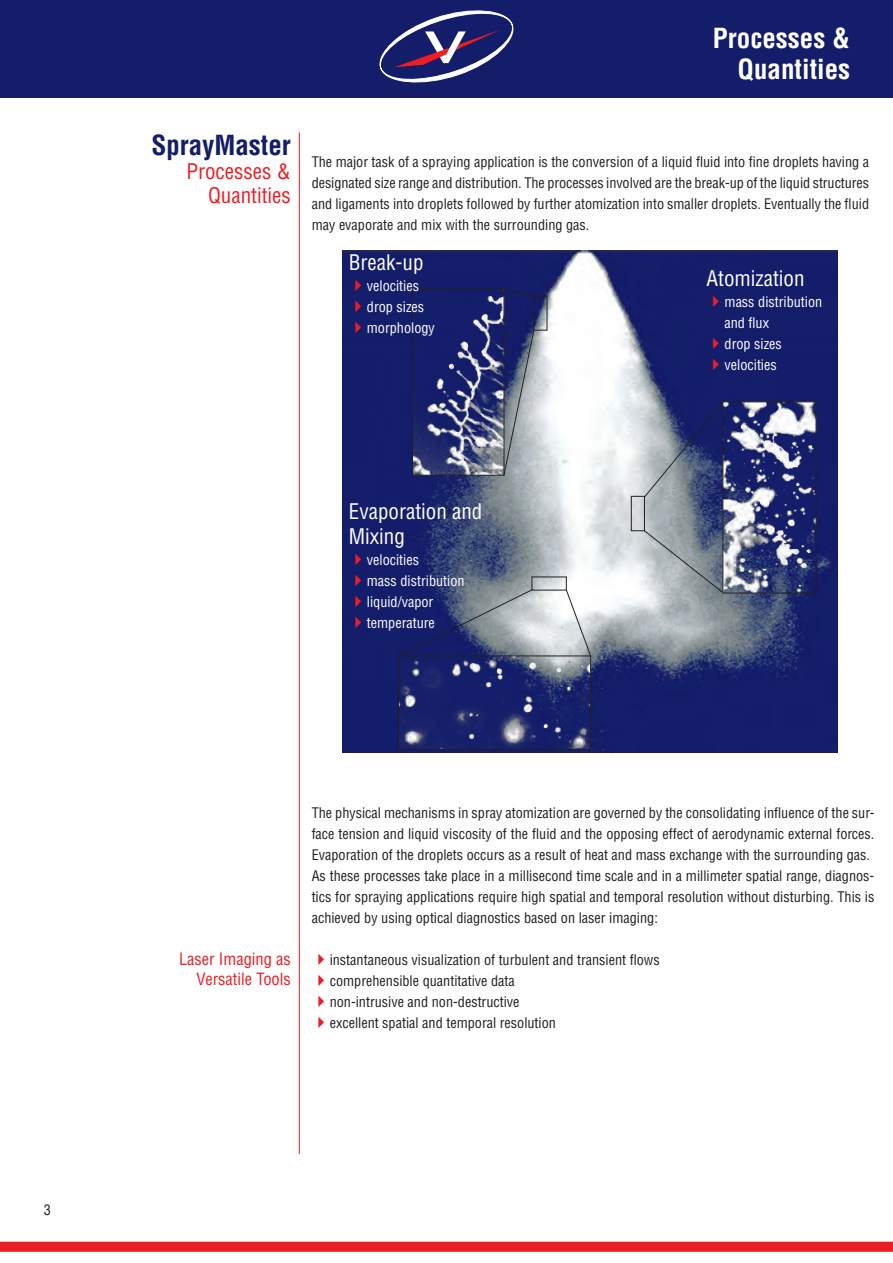
<style>
.page{position:relative;width:893px;height:1263px;background:#fff}
.page>*{position:absolute;margin:0;border:0;box-sizing:border-box;transform-origin:0 0}
.t1{font:700 condensed 27px/31.5px "Helvetica";color:#fff;text-align:right}
.t2{font:700 condensed 27px "Helvetica";color:#131d6a}
.t3{font:condensed 21px/25.2px "Helvetica";color:#fff}
.t4{font:condensed 21px/24px "Helvetica";color:#ee1d23;text-align:right}
.t5{font:condensed 16.5px/19.8px "Helvetica";color:#ee1d23;text-align:right}
.t6{font:condensed 14.25px/21px "Helvetica";color:#231f20;text-align:justify}
.t7{font:condensed 14.25px/21px "Helvetica";color:#fff}
.s1{color:#ee1d23}
</style>
<div class="page">
<div style="left:0;top:0;width:893px;height:97px;background:#131d6a"></div>
<hr style="left:299px;top:133px;width:1px;height:1021px;background:#ee1d23">
<div style="left:0;top:1242px;width:893px;height:9px;background:#ee1d23"></div>
<svg style="left:380px;top:11px;width:133px;height:71px"></svg>
<img style="left:342px;top:250px;width:495px;height:503px">
<div style="left:0;top:1243px;width:893px;height:9px;background:#ee1d23"></div>
<img style="left:414px;top:291px;width:88px;height:182px">
<div style="left:412px;top:289px;width:92px;height:186px;border:1px solid #231f20"></div>
<img style="left:725px;top:404px;width:89px;height:187px">
<div style="left:723px;top:402px;width:93px;height:191px;border:1px solid #231f20"></div>
<img style="left:400px;top:658px;width:189px;height:90px">
<div style="left:398px;top:656px;width:193px;height:94px;border:1px solid #231f20"></div>
<div style="left:533px;top:296px;width:14px;height:34px;border:1px solid #231f20"></div>
<svg style="left:503px;top:288px;width:32px;height:9px"></svg>
<svg style="left:503px;top:329px;width:32px;height:147px;background:#798295"></svg>
<div style="left:631px;top:496px;width:14px;height:35px;border:1px solid #231f20"></div>
<svg style="left:644px;top:401px;width:80px;height:97px;background:#5e678a"></svg>
<svg style="left:643px;top:530px;width:81px;height:63px;background:#969ea6"></svg>
<svg style="left:565px;top:589px;width:27px;height:68px"></svg>
<svg style="left:397px;top:589px;width:136px;height:68px;background:#515b82"></svg>
<p class="t6" style="left:44px;top:1199px;width:9px">3</p>
<h1 class="t2" style="left:151px;top:129px;width:141px">SprayMaster</h1>
<h2 class="t4" style="left:186px;top:159px;width:106px">Processes &amp;<br>Quantities</h2>
<h1 class="t1" style="left:713px;top:22px;width:139px">Processes &amp;<br>Quantities</h1>
<p class="t6" style="left:312px;top:151px;width:559px">The major task of a spraying application is the conversion of a liquid fluid into fine droplets having a designated size range and distribution. The processes involved are the break-up of the liquid structures and ligaments into droplets followed by further atomization into smaller droplets. Eventually the fluid may evaporate and mix with the surrounding gas.</p>
<h2 class="t3" style="left:349px;top:249px;width:76px">Break-up</h2>
<p class="t7" style="left:349px;top:275px;width:72px"><span class="s1">✔</span>velocities</p>
<p class="t7" style="left:349px;top:296px;width:77px"><span class="s1">✔</span>drop sizes</p>
<p class="t7" style="left:349px;top:317px;width:88px"><span class="s1">✔</span>morphology</p>
<h2 class="t3" style="left:707px;top:266px;width:100px">Atomization</h2>
<p class="t7" style="left:724px;top:291px;width:99px;text-indent:-18px"><span class="s1">✔</span>mass distribution and flux</p>
<p class="t7" style="left:707px;top:333px;width:77px"><span class="s1">✔</span>drop sizes</p>
<p class="t7" style="left:707px;top:354px;width:72px"><span class="s1">✔</span>velocities</p>
<h2 class="t3" style="left:349px;top:498px;width:135px">Evaporation and<br>Mixing</h2>
<p class="t7" style="left:349px;top:549px;width:72px"><span class="s1">✔</span>velocities</p>
<p class="t7" style="left:349px;top:570px;width:117px"><span class="s1">✔</span>mass distribution</p>
<p class="t7" style="left:349px;top:591px;width:86px"><span class="s1">✔</span>liquid/vapor</p>
<p class="t7" style="left:349px;top:612px;width:88px"><span class="s1">✔</span>temperature</p>
<p class="t5" style="left:179px;top:949px;width:113px">Laser Imaging as<br>Versatile Tools</p>
<p class="t6" style="left:312px;top:802px;width:564px;text-align:left">The physical mechanisms in spray atomization are governed by the consolidating influence of the sur&shy;face tension and liquid viscosity of the fluid and the opposing effect of aerodynamic external forces.<br>Evaporation of the droplets occurs as a result of heat and mass exchange with the surrounding gas.<br>As these processes take place in a millisecond time scale and in a millimeter spatial range, diagnos&shy;tics for spraying applications require high spatial and temporal resolution without disturbing. This is achieved by using optical diagnostics based on laser imaging:</p>
<p class="t6" style="left:312px;top:949px;width:350px"><span class="s1">✔</span>instantaneous visualization of turbulent and transient flows</p>
<p class="t6" style="left:312px;top:970px;width:205px"><span class="s1">✔</span>comprehensible quantitative data</p>
<p class="t6" style="left:312px;top:991px;width:209px"><span class="s1">✔</span>non-intrusive and non-destructive</p>
<p class="t6" style="left:312px;top:1012px;width:246px"><span class="s1">✔</span>excellent spatial and temporal resolution</p>
</div>
